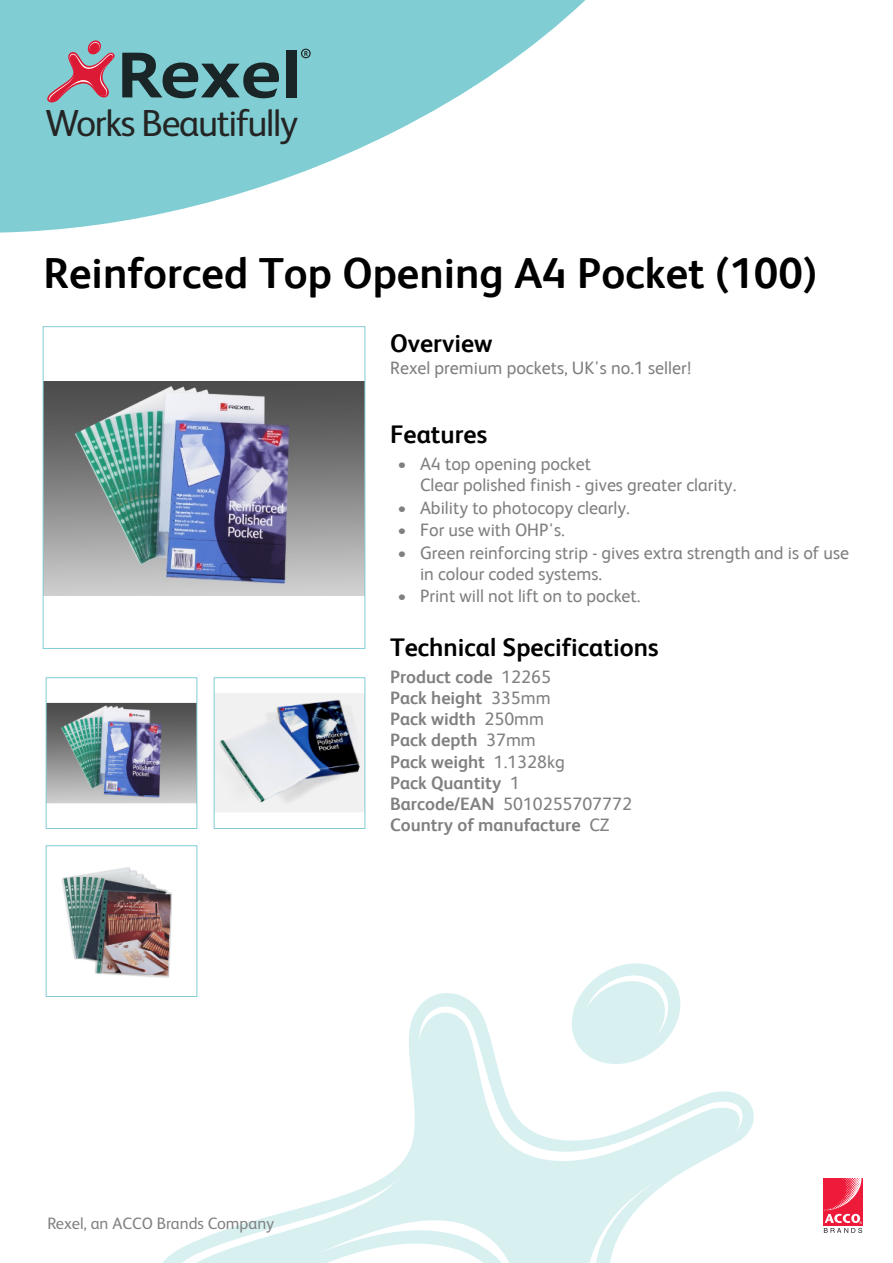
<style>
.page{position:relative;width:893px;height:1263px;background:#fff}
.page>*{position:absolute;margin:0;border:0;box-sizing:border-box;transform-origin:0 0}
.t1{font:700 43.5px "FS Albert";color:#000}
.t2{font:37.65px "FS Albert";letter-spacing:-.035em;color:#252425}
.t3{font:700 25.5px "FS Albert";color:#000}
.t4{font:18px/21px "FS Albert";color:#808080}
.t5{font:700 18px/21px "FS Albert";color:#808080}
.t6{font:16.5px "FS Albert";color:#808180}
.s1{font-weight:400}
</style>
<div class="page">
<svg style="left:0;top:0;width:585px;height:233px;fill:#80ced3"></svg>
<img style="left:823px;top:1178px;width:40px;height:47px">
<svg style="left:824px;top:1214px;width:38px;height:19px"></svg>
<svg style="left:43px;top:39px;width:73px;height:66px;background:#9c9ea9"></svg>
<div style="left:286px;top:50px;width:11px;height:47px;background:#192527"></div>
<svg style="left:122px;top:53px;width:157px;height:47px;background:#528386"></svg>
<svg style="left:301px;top:49px;width:10px;height:9px"></svg>
<svg style="left:162px;top:1001px;width:589px;height:262px"></svg>
<svg style="left:564px;top:963px;width:124px;height:107px"></svg>
<img style="left:45px;top:381px;width:318px;height:215px">
<div style="left:43px;top:326px;width:322px;height:323px;border:1px solid #81cdd3"></div>
<img style="left:48px;top:702px;width:147px;height:102px">
<div style="left:46px;top:677px;width:151px;height:152px;border:1px solid #81cdd3"></div>
<img style="left:216px;top:693px;width:147px;height:119px">
<div style="left:214px;top:677px;width:151px;height:152px;border:1px solid #81cdd3"></div>
<img style="left:62px;top:867px;width:110px;height:111px">
<div style="left:46px;top:845px;width:151px;height:152px;border:1px solid #81cdd3"></div>
<h2 class="t2" style="left:46px;top:102px;width:254px">Works Beautifully</h2>
<h1 class="t1" style="left:44px;top:257px;width:775px">Reinforced Top Opening A4 Pocket (100)</h1>
<h3 class="t3" style="left:390px;top:334px;width:104px">Overview</h3>
<p class="t4" style="left:390px;top:359px;width:303px">Rexel premium pockets, UK's no.1 seller!</p>
<h3 class="t3" style="left:390px;top:425px;width:99px">Features</h3>
<p class="t4" style="left:420px;top:455px;width:318px;text-indent:-22px">• A4 top opening pocket<br>Clear polished finish - gives greater clarity.</p>
<p class="t4" style="left:398px;top:499px;width:234px">• Ability to photocopy clearly.</p>
<p class="t4" style="left:398px;top:521px;width:169px">• For use with OHP's.</p>
<p class="t4" style="left:420px;top:544px;width:430px;text-indent:-22px">• Green reinforcing strip - gives extra strength and is of use in colour coded systems.</p>
<p class="t4" style="left:398px;top:587px;width:245px">• Print will not lift on to pocket.</p>
<h3 class="t3" style="left:390px;top:638px;width:270px">Technical Specifications</h3>
<p class="t5" style="left:390px;top:668px;width:243px">Product code <span class="s1">12265<br></span>Pack height <span class="s1">335mm<br></span>Pack width <span class="s1">250mm<br></span>Pack depth <span class="s1">37mm<br></span>Pack weight <span class="s1">1.1328kg<br></span>Pack Quantity <span class="s1">1<br></span>Barcode/EAN <span class="s1">5010255707772<br></span>Country of manufacture <span class="s1">CZ</span></p>
<p class="t6" style="left:47px;top:1214px;width:228px">Rexel, an ACCO Brands Company</p>
</div>
